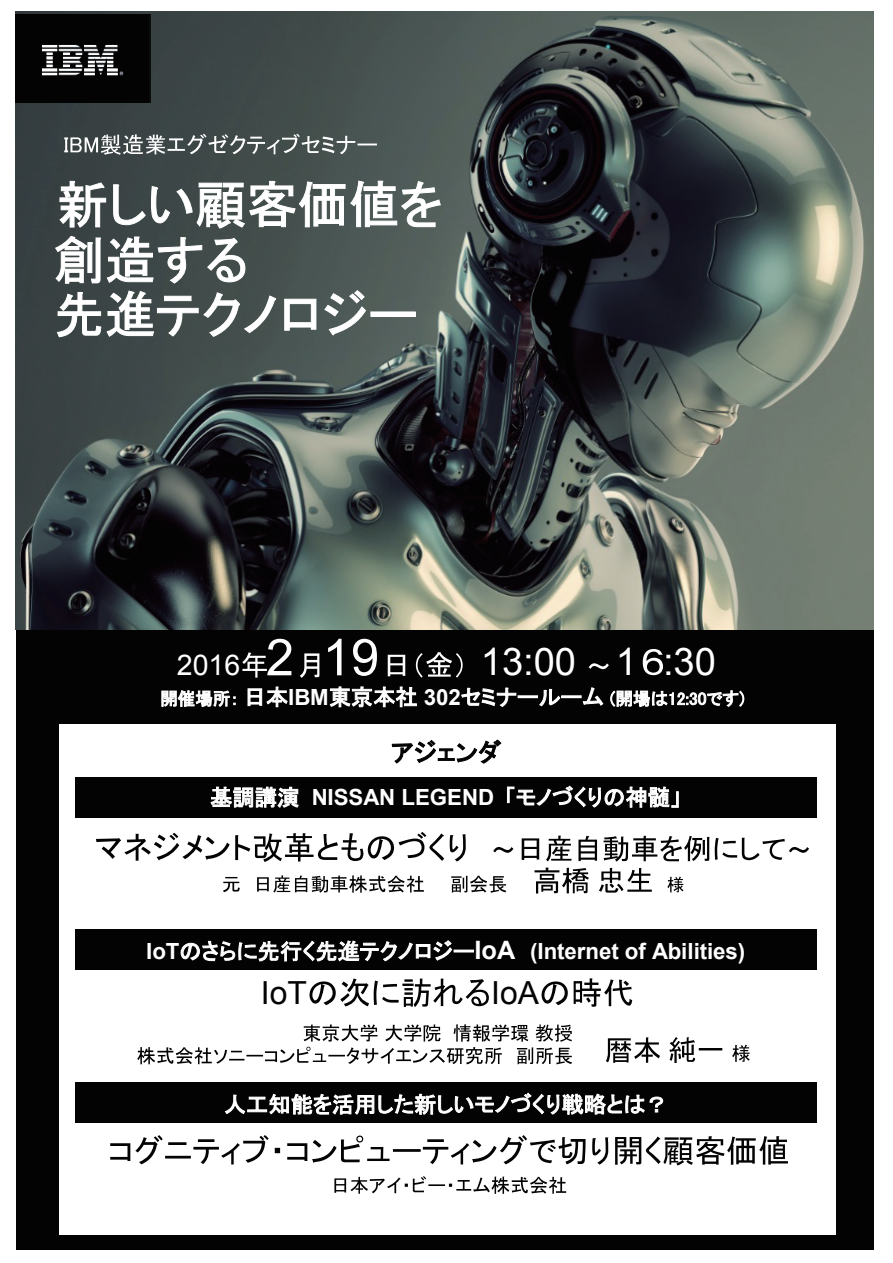
<style>
.page{position:relative;width:893px;height:1263px;background:#fff}
.page>*{position:absolute;margin:0;border:0;box-sizing:border-box;transform-origin:0 0}
.t1{font:38.1px "Arial";color:#fff}
.t2{font:31.8px "Arial";color:#030303}
.t3{font:28.5px "Arial";color:#fff}
.t4{font:700 22.35px "Arial";color:#fff}
.s1{font-size:50.85px}
.s2{font-size:25.35px}
</style>
<div class="page">
<div style="left:16px;top:627px;width:857px;height:623px;background:#030303"></div>
<img style="left:16px;top:12px;width:857px;height:617px">
<div style="left:59px;top:724px;width:776px;height:511px;background:#fff"></div>
<div style="left:75px;top:777px;width:741px;height:40px;background:#030303"></div>
<svg style="left:211px;top:787px;width:88px;height:21px"></svg>
<svg style="left:507px;top:786px;width:172px;height:22px"></svg>
<div style="left:75px;top:1083px;width:741px;height:40px;background:#030303"></div>
<svg style="left:225px;top:1093px;width:438px;height:22px"></svg>
<svg style="left:309px;top:979px;width:180px;height:28px"></svg>
<svg style="left:541px;top:978px;width:91px;height:29px"></svg>
<div style="left:75px;top:929px;width:741px;height:41px;background:#030303"></div>
<svg style="left:181px;top:940px;width:292px;height:22px"></svg>
<div style="left:454px;top:950px;width:20px;height:2px;border:1px solid #fff"></div>
<svg style="left:110px;top:1135px;width:678px;height:31px"></svg>
<svg style="left:334px;top:1176px;width:232px;height:18px"></svg>
<svg style="left:59px;top:180px;width:48px;height:48px"></svg>
<svg style="left:113px;top:180px;width:328px;height:49px"></svg>
<svg style="left:64px;top:134px;width:313px;height:21px;background:#6d7474"></svg>
<img style="left:16px;top:14px;width:134px;height:89px">
<svg style="left:56px;top:290px;width:220px;height:48px"></svg>
<svg style="left:284px;top:298px;width:33px;height:33px"></svg>
<svg style="left:323px;top:289px;width:44px;height:46px"></svg>
<hr style="left:371px;top:312px;width:44px;height:4px;background:#fff">
<div style="left:370px;top:311px;width:46px;height:6px;border:1px solid #fff"></div>
<svg style="left:54px;top:235px;width:192px;height:49px"></svg>
<svg style="left:242px;top:652px;width:25px;height:26px"></svg>
<svg style="left:300px;top:653px;width:19px;height:25px"></svg>
<svg style="left:388px;top:652px;width:75px;height:26px"></svg>
<svg style="left:589px;top:663px;width:20px;height:6px"></svg>
<svg style="left:643px;top:649px;width:20px;height:26px"></svg>
<svg style="left:161px;top:690px;width:74px;height:17px"></svg>
<svg style="left:248px;top:687px;width:40px;height:20px"></svg>
<svg style="left:330px;top:686px;width:87px;height:21px"></svg>
<svg style="left:461px;top:687px;width:142px;height:20px"></svg>
<svg style="left:610px;top:690px;width:134px;height:17px"></svg>
<svg style="left:392px;top:739px;width:109px;height:25px"></svg>
<svg style="left:96px;top:832px;width:370px;height:30px"></svg>
<svg style="left:493px;top:847px;width:20px;height:6px"></svg>
<svg style="left:522px;top:836px;width:287px;height:26px"></svg>
<svg style="left:223px;top:875px;width:283px;height:18px"></svg>
<svg style="left:534px;top:868px;width:118px;height:26px"></svg>
<svg style="left:667px;top:877px;width:16px;height:15px"></svg>
<svg style="left:137px;top:1024px;width:435px;height:41px"></svg>
<svg style="left:606px;top:1037px;width:116px;height:26px"></svg>
<svg style="left:732px;top:1045px;width:18px;height:17px"></svg>
<p class="t3" style="left:177px;top:650px;width:204px">2016 <span class="s1">2 19</span></p>
<p class="t1" style="left:481px;top:641px;width:237px">13:00 1 :30</p>
<p class="t4" style="left:288px;top:685px;width:42px">IBM</p>
<p class="t4" style="left:424px;top:685px;width:38px">302</p>
<p class="t4" style="left:312px;top:785px;width:184px">NISSAN LEGEND</p>
<p class="t4" style="left:146px;top:939px;width:35px">IoT</p>
<p class="t4" style="left:474px;top:939px;width:272px"><span class="s2">IoA</span> (Internet of Abilities)</p>
<p class="t2" style="left:261px;top:975px;width:47px">IoT</p>
<p class="t2" style="left:491px;top:975px;width:49px">IoA</p>
</div>
